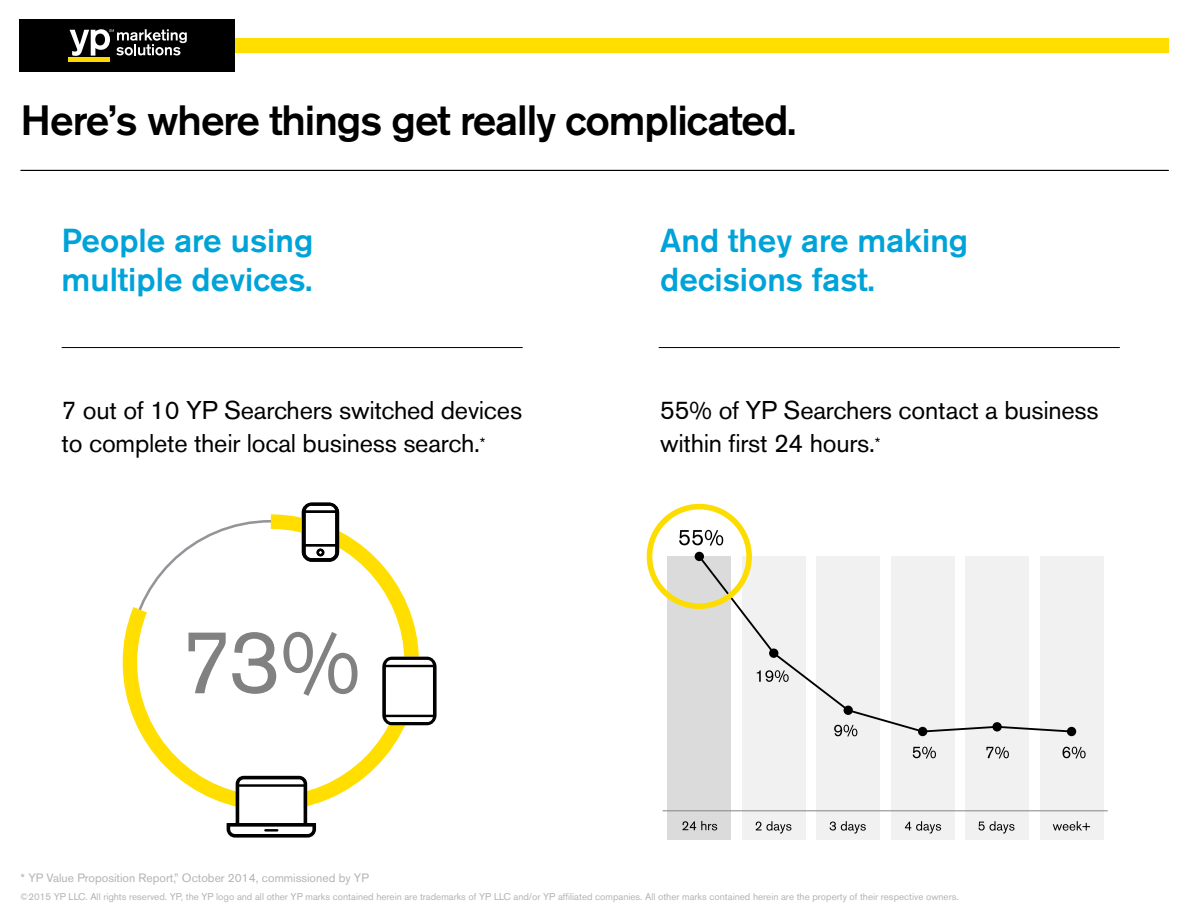
<style>
.page{position:relative;width:1188px;height:918px;background:#fff}
.page>*{position:absolute;margin:0;border:0;box-sizing:border-box;transform-origin:0 0}
.t1{font:90px "Akzidenz Grotesk BE";color:#818182}
.t2{font:500 42px "Akzidenz Grotesk BE";letter-spacing:-.025em;color:#000}
.t3{font:500 33px/39.6px "Akzidenz Grotesk BE";color:#00a3d8}
.t4{font:25.5px/33px "Akzidenz Grotesk BE";letter-spacing:-.01em;color:#000}
.t5{font:12px "Akzidenz Grotesk BE";color:#b5b3b2}
.t6{font:9.75px "Akzidenz Grotesk BE";color:#b5b3b2}
</style>
<div class="page">
<div style="left:20px;top:38px;width:1149px;height:15px;background:#ffde00"></div>
<div style="left:20px;top:20px;width:215px;height:52px;background:#000"></div>
<hr style="left:68px;top:58px;width:42px;height:4px;background:#fdd900">
<svg style="left:70px;top:29px;width:117px;height:27px"></svg>
<hr style="left:21px;top:170px;width:1148px;height:1px;background:#000">
<hr style="left:62px;top:347px;width:461px;height:1px;background:#000">
<hr style="left:659px;top:347px;width:461px;height:1px;background:#000">
<svg style="left:123px;top:514px;width:296px;height:290px"></svg>
<div style="left:137px;top:529px;width:267px;height:267px;background:#fff;border-radius:50%"></div>
<div style="left:1040px;top:556px;width:63px;height:284px;background:#f1f1f2"></div>
<div style="left:966px;top:556px;width:63px;height:284px;background:#f1f1f2"></div>
<div style="left:891px;top:556px;width:63px;height:284px;background:#f1f1f2"></div>
<div style="left:817px;top:556px;width:63px;height:284px;background:#f1f1f2"></div>
<div style="left:742px;top:556px;width:63px;height:284px;background:#f1f1f2"></div>
<div style="left:668px;top:556px;width:63px;height:284px;background:#dbdbdb"></div>
<svg style="left:699px;top:556px;width:374px;height:177px"></svg>
<div style="left:647px;top:504px;width:105px;height:105px;border:6px solid #fddd01;border-radius:50%"></div>
<hr style="left:663px;top:810px;width:445px;height:1px;background:#838484">
<svg style="left:683px;top:821px;width:34px;height:9px"></svg>
<svg style="left:756px;top:821px;width:35px;height:13px"></svg>
<svg style="left:830px;top:821px;width:36px;height:13px"></svg>
<svg style="left:905px;top:821px;width:36px;height:13px"></svg>
<svg style="left:978px;top:821px;width:37px;height:13px"></svg>
<svg style="left:1053px;top:821px;width:37px;height:10px"></svg>
<div style="left:695px;top:552px;width:9px;height:9px;background:#000;border-radius:50%"></div>
<div style="left:769px;top:649px;width:9px;height:9px;background:#000;border-radius:50%"></div>
<div style="left:844px;top:706px;width:9px;height:9px;background:#000;border-radius:50%"></div>
<div style="left:918px;top:727px;width:9px;height:9px;background:#000;border-radius:50%"></div>
<svg style="left:992px;top:722px;width:10px;height:10px"></svg>
<div style="left:1067px;top:727px;width:9px;height:9px;background:#000;border-radius:50%"></div>
<svg style="left:679px;top:530px;width:44px;height:16px"></svg>
<svg style="left:757px;top:670px;width:32px;height:12px"></svg>
<svg style="left:834px;top:725px;width:23px;height:12px"></svg>
<svg style="left:913px;top:747px;width:23px;height:12px"></svg>
<svg style="left:986px;top:747px;width:23px;height:12px"></svg>
<svg style="left:1063px;top:747px;width:23px;height:12px"></svg>
<svg style="left:302px;top:503px;width:37px;height:59px"></svg>
<svg style="left:227px;top:776px;width:89px;height:62px"></svg>
<svg style="left:382px;top:657px;width:55px;height:68px"></svg>
<h2 class="t2" style="left:21px;top:94px;width:777px">Here’s where things get really complicated.</h2>
<h3 class="t3" style="left:62px;top:220px;width:253px">People are using multiple devices.</h3>
<h3 class="t3" style="left:660px;top:220px;width:309px">And they are making decisions fast.</h3>
<h3 class="t4" style="left:62px;top:394px;width:462px">7 out of 10 YP Searchers switched devices to complete their local business search.<sup>*</sup></h3>
<h1 class="t1" style="left:180px;top:608px;width:183px">73%</h1>
<p class="t5" style="left:21px;top:871px;width:350px">* YP Value Proposition Report,” October 2014, commissioned by YP</p>
<h3 class="t4" style="left:660px;top:394px;width:440px">55% of YP Searchers contact a business within first 24 hours.<sup>*</sup></h3>
<p class="t6" style="left:20px;top:890px;width:940px">©2015 YP LLC. All rights reserved. YP, the YP logo and all other YP marks contained herein are trademarks of YP LLC and/or YP affiliated companies. All other marks contained herein are the property of their respective owners.</p>
</div>
